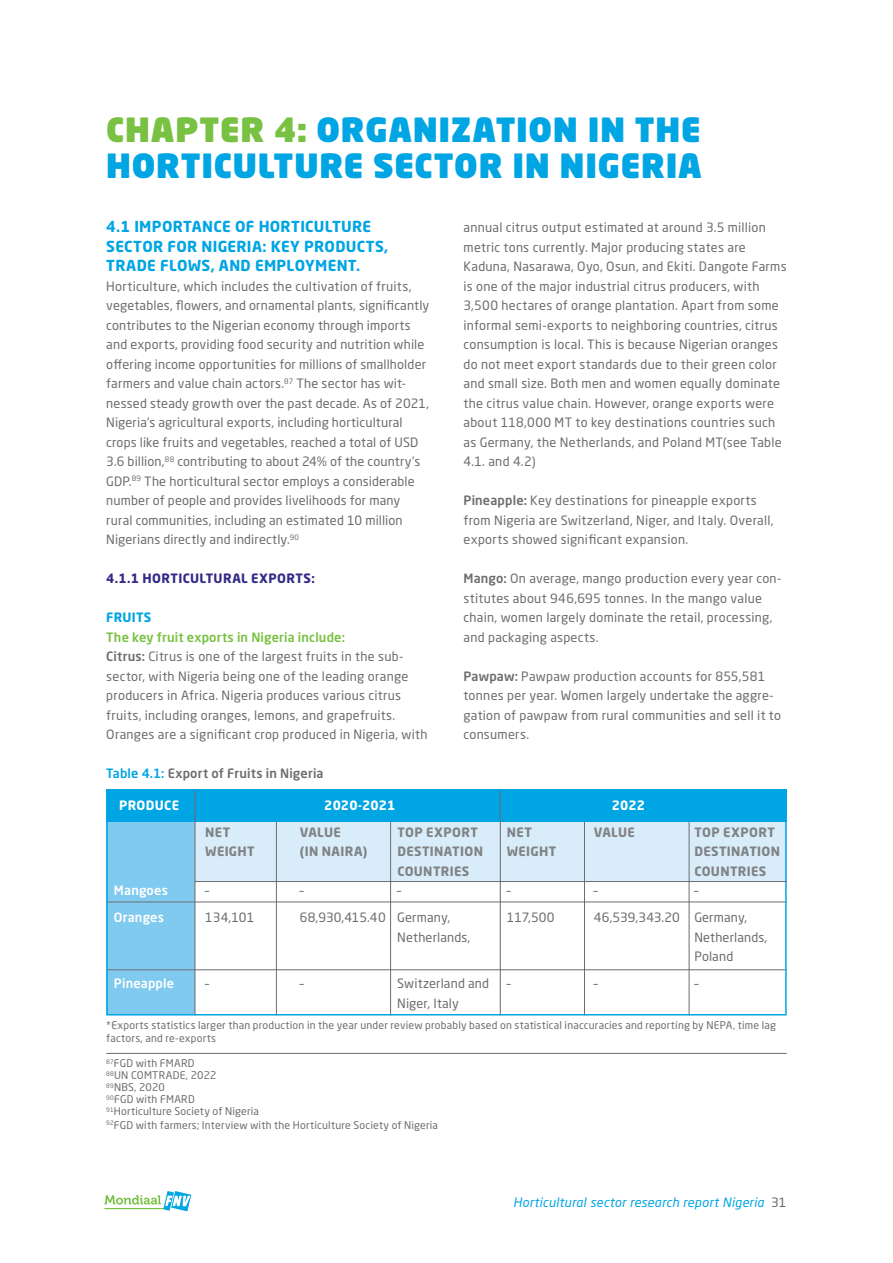
<style>
.page{position:relative;width:893px;height:1263px;background:#fff}
.page>*{position:absolute;margin:0;border:0;box-sizing:border-box;transform-origin:0 0}
.t1{font:900 33px/36px "Neo Sans Pro";letter-spacing:.02em;color:#00a5e3}
.t2{font:700 15px/19.5px "Neo Sans Pro";letter-spacing:.02em;color:#00a5e3}
.t3{font:12.75px/19.5px "Neo Sans Pro";letter-spacing:.02em;color:#6c6d70}
.t4{font:700 12.75px "Neo Sans Pro";letter-spacing:.025em;color:#808285}
.t5{font:italic 12.75px "Neo Sans Pro";letter-spacing:.025em;color:#00a5e3}
.t6{font:500 12.75px "Neo Sans Pro";letter-spacing:.015em;color:#6c6d70}
.t7{font:700 12.75px "Neo Sans Pro";letter-spacing:.025em;color:#332986}
.t8{font:500 12.75px "Neo Sans Pro";letter-spacing:.015em;color:#fff}
.t9{font:700 12.75px "Neo Sans Pro";letter-spacing:.01em;color:#fff}
.t10{font:700 12.75px "Neo Sans Pro";letter-spacing:.015em;color:#00a5e3}
.t11{font:10.5px/12px "Neo Sans Pro";letter-spacing:.02em;color:#6c6d70}
.s1{color:#79c142}
.s2{font-weight:500;color:#79c142}
.s3{font-weight:500}
.s4{color:#00a5e3}
.s5{font-style:normal;color:#6c6d70}
</style>
<div class="page">
<hr style="left:104px;top:1208px;width:65px;height:1px;background:#79c142">
<svg style="left:105px;top:1191px;width:86px;height:20px"></svg>
<div style="left:194px;top:821px;width:593px;height:61px;background:#d8edf9"></div>
<div style="left:106px;top:821px;width:89px;height:194px;background:#80caf0"></div>
<div style="left:106px;top:789px;width:681px;height:32px;background:#00a5e3"></div>
<hr style="left:106px;top:902px;width:681px;height:1px;background:#6c6d70">
<hr style="left:106px;top:969px;width:681px;height:1px;background:#6c6d70">
<hr style="left:276px;top:822px;width:1px;height:193px;background:#6c6d70">
<hr style="left:194px;top:790px;width:1px;height:225px;background:#6c6d70">
<hr style="left:390px;top:822px;width:1px;height:193px;background:#6c6d70">
<hr style="left:500px;top:789px;width:1px;height:226px;background:#6c6d70">
<hr style="left:584px;top:822px;width:1px;height:193px;background:#6c6d70">
<hr style="left:689px;top:822px;width:1px;height:193px;background:#6c6d70">
<div style="left:106px;top:789px;width:681px;height:226px;border:2px solid #00a5e3"></div>
<hr style="left:106px;top:1053px;width:681px;height:1px;background:#6c6d70">
<hr style="left:195px;top:881px;width:592px;height:1px;background:#6c6d70">
<h1 class="t1" style="left:106px;top:111px;width:597px"><span class="s1">CHAPTER 4:</span> ORGANIZATION IN THE<br>HORTICULTURE SECTOR IN NIGERIA</h1>
<p class="t2" style="left:106px;top:216px;width:283px">4.1 IMPORTANCE OF HORTICULTURE<br>SECTOR FOR NIGERIA: KEY PRODUCTS,<br>TRADE FLOWS, AND EMPLOYMENT.</p>
<p class="t3" style="left:106px;top:276px;width:325px">Horticulture, which includes the cultivation of fruits, vegetables, flowers, and ornamental plants, significantly contributes to the Nigerian economy through imports and exports, providing food security and nutrition while offering income opportunities for millions of smallholder farmers and value chain actors.<sup>87</sup> The sector has wit&shy;nessed steady growth over the past decade. As of 2021, Nigeria's agricultural exports, including horticultural crops like fruits and vegetables, reached a total of USD 3.6 billion,<sup>88</sup> contributing to about 24% of the country’s GDP.<sup>89</sup> The horticultural sector employs a considerable number of people and provides livelihoods for many rural communities, including an estimated 10 million Nigerians directly and indirectly.<sup>90</sup></p>
<p class="t7" style="left:106px;top:570px;width:210px">4.1.1 HORTICULTURAL EXPORTS:</p>
<p class="t10" style="left:106px;top:609px;width:47px">FRUITS</p>
<p class="t3" style="left:106px;top:627px;width:323px"><span class="s2">The key fruit exports in Nigeria include:<br></span><span class="s3">Citrus:</span> Citrus is one of the largest fruits in the sub&shy;sector, with Nigeria being one of the leading orange producers in Africa. Nigeria produces various citrus fruits, including oranges, lemons, and grapefruits.<br>Oranges are a significant crop produced in Nigeria, with</p>
<p class="t3" style="left:463px;top:218px;width:325px">annual citrus output estimated at around 3.5 million metric tons currently. Major producing states are Kaduna, Nasarawa, Oyo, Osun, and Ekiti. Dangote Farms is one of the major industrial citrus producers, with 3,500 hectares of orange plantation. Apart from some informal semi-exports to neighboring countries, citrus consumption is local. This is because Nigerian oranges do not meet export standards due to their green color and small size. Both men and women equally dominate the citrus value chain. However, orange exports were about 118,000 MT to key destinations countries such as Germany, the Netherlands, and Poland MT(see Table 4.1. and 4.2)</p>
<p class="t3" style="left:463px;top:490px;width:312px"><span class="s3">Pineapple:</span> Key destinations for pineapple exports from Nigeria are Switzerland, Niger, and Italy. Overall, exports showed significant expansion.</p>
<p class="t3" style="left:463px;top:568px;width:319px"><span class="s3">Mango:</span> On average, mango production every year con&shy;stitutes about 946,695 tonnes. In the mango value chain, women largely dominate the retail, processing, and packaging aspects.</p>
<p class="t3" style="left:463px;top:666px;width:319px"><span class="s3">Pawpaw:</span> Pawpaw production accounts for 855,581 tonnes per year. Women largely undertake the aggre&shy;gation of pawpaw from rural communities and sell it to consumers.</p>
<p class="t6" style="left:106px;top:765px;width:219px"><span class="s4">Table 4.1:</span> Export of Fruits in Nigeria</p>
<p class="t9" style="left:119px;top:797px;width:62px">PRODUCE</p>
<p class="t9" style="left:324px;top:797px;width:72px">2020-2021</p>
<p class="t9" style="left:612px;top:797px;width:35px">2022</p>
<p class="t4" style="left:205px;top:824px;width:26px">NET</p>
<p class="t4" style="left:300px;top:824px;width:43px">VALUE</p>
<p class="t4" style="left:397px;top:824px;width:82px">TOP EXPORT</p>
<p class="t4" style="left:507px;top:824px;width:26px">NET</p>
<p class="t4" style="left:594px;top:824px;width:43px">VALUE</p>
<p class="t4" style="left:694px;top:824px;width:82px">TOP EXPORT</p>
<p class="t4" style="left:205px;top:843px;width:51px">WEIGHT</p>
<p class="t4" style="left:300px;top:843px;width:69px">(IN NAIRA)</p>
<p class="t4" style="left:397px;top:843px;width:87px">DESTINATION</p>
<p class="t4" style="left:507px;top:843px;width:51px">WEIGHT</p>
<p class="t4" style="left:694px;top:843px;width:87px">DESTINATION</p>
<p class="t4" style="left:397px;top:863px;width:74px">COUNTRIES</p>
<p class="t4" style="left:694px;top:863px;width:74px">COUNTRIES</p>
<p class="t8" style="left:114px;top:882px;width:55px">Mangoes</p>
<p class="t3" style="left:205px;top:880px;width:5px">–</p>
<p class="t3" style="left:300px;top:880px;width:5px">–</p>
<p class="t3" style="left:397px;top:880px;width:5px">–</p>
<p class="t3" style="left:507px;top:880px;width:5px">–</p>
<p class="t3" style="left:594px;top:880px;width:5px">–</p>
<p class="t3" style="left:694px;top:880px;width:5px">–</p>
<p class="t8" style="left:114px;top:909px;width:52px">Oranges</p>
<p class="t3" style="left:205px;top:907px;width:51px">134,101</p>
<p class="t3" style="left:300px;top:907px;width:152px">68,930,415.40 Germany,</p>
<p class="t3" style="left:507px;top:907px;width:49px">117,500</p>
<p class="t3" style="left:594px;top:907px;width:155px">46,539,343.20 Germany,</p>
<p class="t3" style="left:397px;top:927px;width:75px">Netherlands,</p>
<p class="t3" style="left:694px;top:927px;width:75px">Netherlands,<br>Poland</p>
<p class="t8" style="left:114px;top:975px;width:62px">Pineapple</p>
<p class="t3" style="left:205px;top:973px;width:5px">–</p>
<p class="t3" style="left:300px;top:973px;width:5px">–</p>
<p class="t3" style="left:397px;top:973px;width:93px">Switzerland and</p>
<p class="t3" style="left:507px;top:973px;width:5px">–</p>
<p class="t3" style="left:594px;top:973px;width:5px">–</p>
<p class="t3" style="left:694px;top:973px;width:5px">–</p>
<p class="t3" style="left:397px;top:993px;width:63px">Niger, Italy</p>
<p class="t11" style="left:106px;top:1018px;width:671px;line-height:13.5px">*Exports statistics larger than production in the year under review probably based on statistical inaccuracies and reporting by NEPA, time lag factors, and re-exports</p>
<p class="t11" style="left:106px;top:1057px;width:154px"><sup>87</sup>FGD with FMARD<br><sup>88</sup>UN COMTRADE, 2022<br><sup>89</sup>NBS, 2020<br><sup>90</sup>FGD with FMARD<br><sup>91</sup>Horticulture Society of Nigeria</p>
<p class="t11" style="left:106px;top:1118px;width:333px"><sup>92</sup>FGD with farmers; Interview with the Horticulture Society of Nigeria</p>
<p class="t5" style="left:513px;top:1195px;width:275px">Horticultural sector research report Nigeria <span class="s5">31</span></p>
</div>
